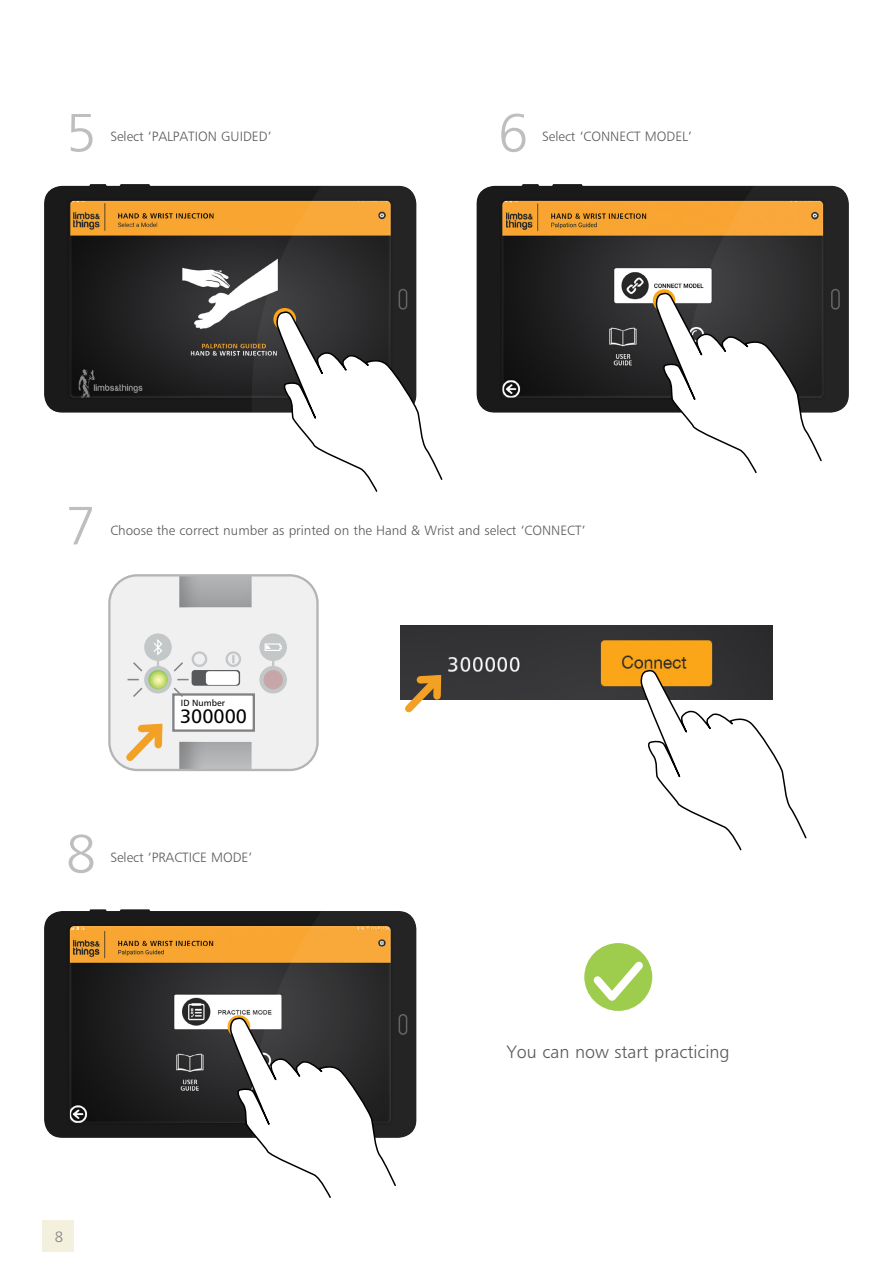
<style>
.page{position:relative;width:893px;height:1263px;background:#fff}
.page>*{position:absolute;margin:0;border:0;box-sizing:border-box;transform-origin:0 0}
.t1{font:54px "Humanist 777 BT Light B";color:#bcbec0}
.t2{font:19.5px "Humanist 777 BT Roman B";color:#000}
.t3{font:18px "Humanist 777 BT Light B";color:#58595b}
.t4{font:15px "Humanist 777 BT Light B";color:#808285}
.t5{font:13.5px "Humanist 777 BT Light B";color:#58595b}
.t6{font:9px "Humanist 777 BT Roman B";color:#000}
</style>
<div class="page">
<div style="left:43px;top:1220px;width:31px;height:32px;background:#f3f0dd"></div>
<div style="left:584px;top:943px;width:68px;height:68px;background:#9ecc4c;border-radius:50%"></div>
<svg style="left:586px;top:954px;width:64px;height:55px"></svg>
<svg style="left:44px;top:184px;width:357px;height:229px;fill:#1a1a1a"></svg>
<div style="left:56px;top:190px;width:348px;height:208px;background:#fff;opacity:.3"></div>
<svg style="left:44px;top:909px;width:184px;height:229px;fill:#1a1a1a"></svg>
<div style="left:56px;top:915px;width:348px;height:208px;background:#fff;opacity:.3"></div>
<svg style="left:477px;top:184px;width:356px;height:229px;fill:#1a1a1a"></svg>
<div style="left:489px;top:190px;width:347px;height:208px;background:#fff;opacity:.3"></div>
<svg style="left:654px;top:186px;width:195px;height:288px"></svg>
<svg style="left:228px;top:911px;width:188px;height:287px"></svg>
<img style="left:400px;top:626px;width:372px;height:73px">
<svg style="left:639px;top:669px;width:168px;height:182px"></svg>
<div style="left:109px;top:575px;width:208px;height:195px;background:#f0f0f1;border-radius:28px"></div>
<div style="left:166px;top:575px;width:98px;height:33px;background:#000;opacity:.47"></div>
<div style="left:167px;top:741px;width:98px;height:29px;background:#000;opacity:.52"></div>
<div style="left:108px;top:574px;width:211px;height:197px;border:2px solid #808285;border-radius:28px"></div>
<div style="left:144px;top:633px;width:28px;height:28px;background:#c4c7c8;border-radius:50%"></div>
<div style="left:259px;top:633px;width:28px;height:28px;background:#c4c7c8;border-radius:50%"></div>
<div style="left:144px;top:666px;width:28px;height:27px;background:#c4c7c8;border-radius:50%"></div>
<div style="left:259px;top:666px;width:28px;height:27px;background:#c4c7c8;border-radius:50%"></div>
<svg style="left:148px;top:670px;width:20px;height:19px"></svg>
<div style="left:263px;top:670px;width:20px;height:19px;background:#c6a6a9;border-radius:50%"></div>
<div style="left:192px;top:651px;width:15px;height:16px;border:2px solid #d1d3d4;border-radius:50%"></div>
<div style="left:225px;top:651px;width:16px;height:16px;border:2px solid #d1d3d4;border-radius:50%"></div>
<svg style="left:232px;top:655px;width:2px;height:8px"></svg>
<div style="left:192px;top:670px;width:48px;height:16px;background:#58595b;border-radius:3px"></div>
<div style="left:206px;top:671px;width:33px;height:14px;background:#fff;border-radius:3px"></div>
<svg style="left:264px;top:643px;width:18px;height:8px"></svg>
<div style="left:172px;top:693px;width:83px;height:39px;background:#fff;border:2px solid #808285"></div>
<svg style="left:153px;top:639px;width:10px;height:27px"></svg>
<svg style="left:119px;top:723px;width:50px;height:45px"></svg>
<svg style="left:400px;top:668px;width:48px;height:45px"></svg>
<svg style="left:252px;top:186px;width:191px;height:306px"></svg>
<svg style="left:133px;top:662px;width:10px;height:10px"></svg>
<svg style="left:133px;top:687px;width:10px;height:10px"></svg>
<svg style="left:172px;top:687px;width:13px;height:11px"></svg>
<svg style="left:174px;top:662px;width:9px;height:10px"></svg>
<svg style="left:177px;top:679px;width:12px;height:1px"></svg>
<h1 class="t1" style="left:66px;top:100px;width:32px">5</h1>
<p class="t5" style="left:110px;top:128px;width:163px">Select ‘PALPATION GUIDED’</p>
<h1 class="t1" style="left:498px;top:100px;width:32px">6</h1>
<p class="t5" style="left:542px;top:128px;width:151px">Select ‘CONNECT MODEL’</p>
<h1 class="t1" style="left:66px;top:492px;width:32px">7</h1>
<p class="t5" style="left:110px;top:522px;width:477px">Choose the correct number as printed on the Hand &amp; Wrist and select ‘CONNECT’</p>
<p class="t6" style="left:181px;top:697px;width:46px">ID Number</p>
<h2 class="t2" style="left:180px;top:704px;width:69px">300000</h2>
<h1 class="t1" style="left:66px;top:820px;width:32px">8</h1>
<p class="t5" style="left:110px;top:849px;width:143px">Select ‘PRACTICE MODE’</p>
<p class="t4" style="left:55px;top:1227px;width:10px">8</p>
<h3 class="t3" style="left:507px;top:1041px;width:224px">You can now start practicing</h3>
</div>
